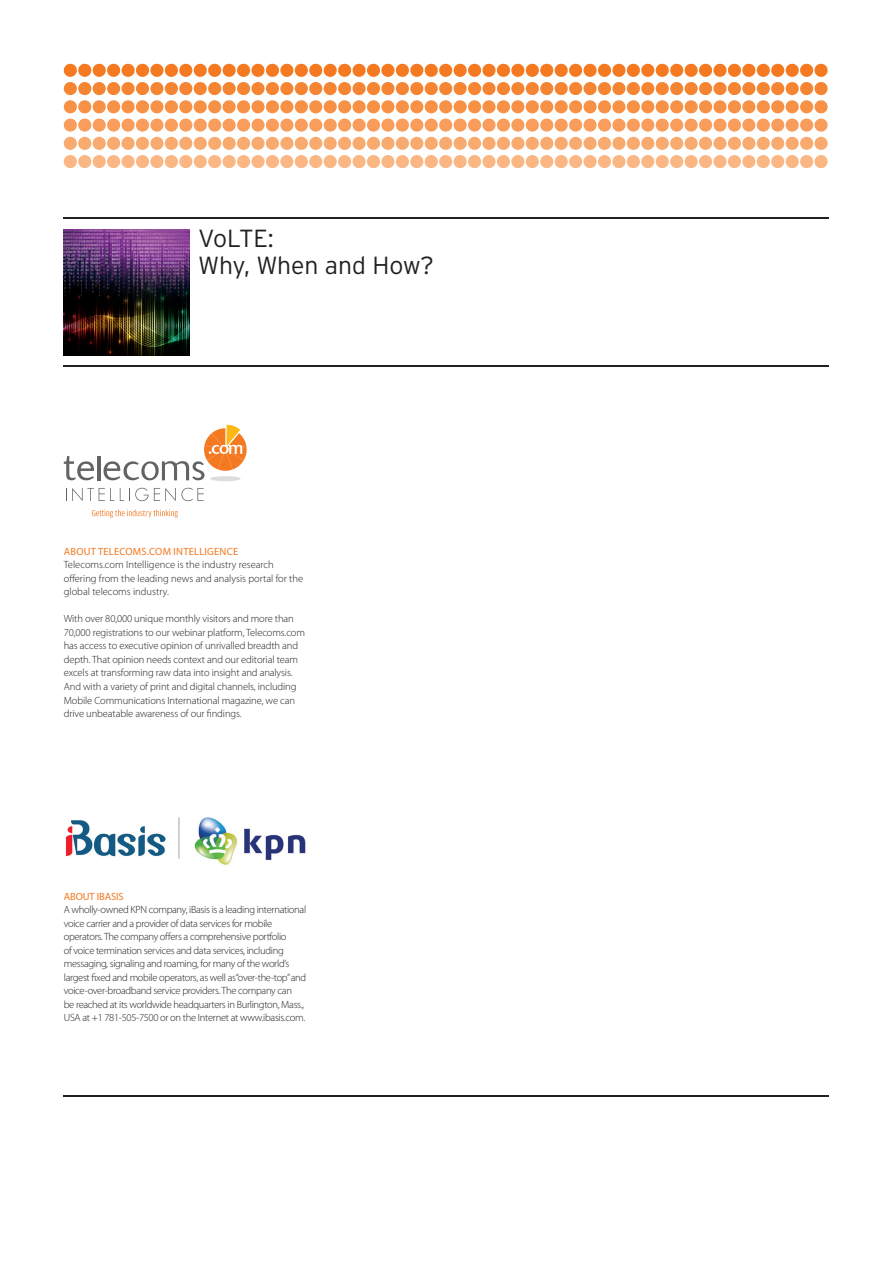
<style>
.page{position:relative;width:893px;height:1263px;background:#fff}
.page>*{position:absolute;margin:0;border:0;box-sizing:border-box;transform-origin:0 0}
.t1{font:300 24.75px/26.2px "Interstate";letter-spacing:-.01em;color:#231f20}
.t2{font:300 10.5px/13.5px "Myriad Pro";letter-spacing:-.015em;color:#231f20}
.t3{font:10.5px "Myriad Pro";letter-spacing:.02em;color:#f47921}
.t4{font:10.5px "Myriad Pro";letter-spacing:-.01em;color:#f47921}
</style>
<div class="page">
<svg style="left:64px;top:119px;width:764px;height:49px"></svg>
<svg style="left:64px;top:64px;width:764px;height:49px"></svg>
<svg style="left:66px;top:488px;width:48px;height:13px"></svg>
<svg style="left:120px;top:488px;width:4px;height:13px"></svg>
<svg style="left:135px;top:488px;width:69px;height:13px"></svg>
<svg style="left:92px;top:509px;width:86px;height:9px"></svg>
<div style="left:210px;top:476px;width:31px;height:5px;background:#dcdddf;border-radius:50%"></div>
<svg style="left:64px;top:456px;width:30px;height:24px"></svg>
<hr style="left:97px;top:456px;width:3px;height:24px;background:#636366">
<svg style="left:104px;top:425px;width:143px;height:55px"></svg>
<img style="left:65px;top:817px;width:241px;height:48px">
<hr style="left:64px;top:366px;width:765px;height:1px;background:#231f20">
<hr style="left:64px;top:217px;width:765px;height:1px;background:#231f20">
<img style="left:64px;top:230px;width:126px;height:126px">
<hr style="left:64px;top:1095px;width:765px;height:2px;background:#231f20">
<h1 class="t1" style="left:198px;top:225px;width:237px">VoLTE:<br>Why, When and How?</h1>
<p class="t3" style="left:64px;top:546px;width:176px">ABOUT TELECOMS.COM INTELLIGENCE</p>
<p class="t2" style="left:64px;top:558px;width:241px">Telecoms.com Intelligence is the industry research offering from the leading news and analysis portal for the global telecoms industry.</p>
<p class="t2" style="left:64px;top:612px;width:243px">With over 80,000 unique monthly visitors and more than 70,000 registrations to our webinar platform, Telecoms.com has access to executive opinion of unrivalled breadth and depth. That opinion needs context and our editorial team excels at transforming raw data into insight and analysis.<br>And with a variety of print and digital channels, including Mobile Communications International magazine, we can drive unbeatable awareness of our findings.</p>
<p class="t4" style="left:64px;top:890px;width:61px">ABOUT IBASIS</p>
<p class="t2" style="left:64px;top:903px;width:244px">A wholly-owned KPN company, iBasis is a leading international voice carrier and a provider of data services for mobile operators. The company offers a comprehensive portfolio<br>of voice termination services and data services, including messaging, signaling and roaming, for many of the world’s largest fixed and mobile operators, as well as“over-the-top” and voice-over-broadband service providers. The company can<br>be reached at its worldwide headquarters in Burlington, Mass., USA at +1 781-505-7500 or on the Internet at www.ibasis.com.</p>
</div>
